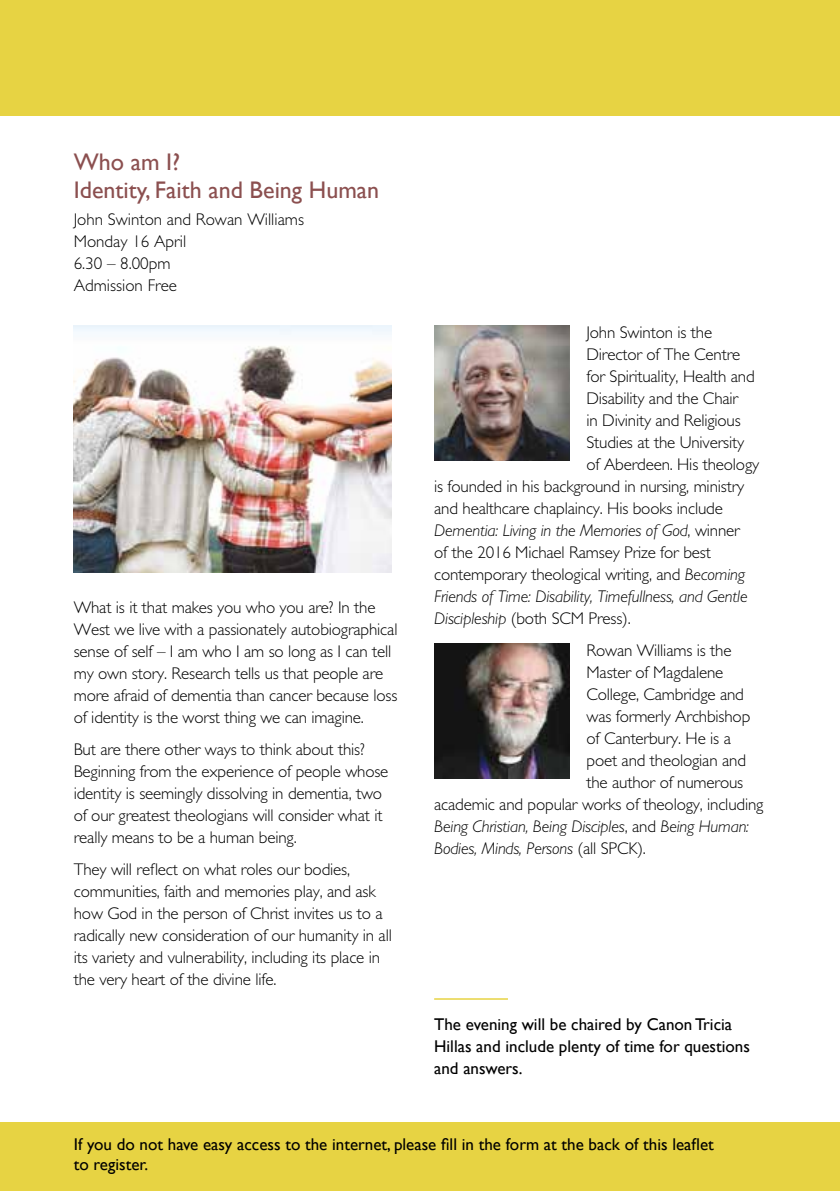
<style>
.page{position:relative;width:840px;height:1191px;background:#fff}
.page>*{position:absolute;margin:0;border:0;box-sizing:border-box;transform-origin:0 0}
.t1{font:24px/28px "Gill Sans";color:#8b4f4f}
.t2{font:300 17px/22px "M Gill Sans";letter-spacing:-.01em;color:#000}
.t3{font:17px/22px "Gill Sans";color:#000}
.t4{font:italic 300 17px "M Gill Sans";letter-spacing:-.01em;color:#000}
.s1{font-style:normal}
.s2{font-style:italic}
</style>
<div class="page">
<div style="left:0;top:0;width:839px;height:116px;background:#e7d343"></div>
<div style="left:0;top:1123px;width:839px;height:68px;background:#e7d343"></div>
<img style="left:434px;top:325px;width:135px;height:135px">
<img style="left:434px;top:643px;width:135px;height:136px">
<hr style="left:434px;top:998px;width:73px;height:1px;background:#e7d343">
<img style="left:74px;top:325px;width:317px;height:248px">
<h1 class="t1" style="left:74px;top:147px;width:307px">Who am I?<br>Identity, Faith and Being Human</h1>
<p class="t2" style="left:74px;top:209px;width:232px">John Swinton and Rowan Williams<br>Monday 16 April<br>6.30 – 8.00pm<br>Admission Free</p>
<p class="t2" style="left:74px;top:597px;width:325px">What is it that makes you who you are? In the West we live with a passionately autobiographical sense of self – I am who I am so long as I can tell my own story. Research tells us that people are more afraid of dementia than cancer because loss of identity is the worst thing we can imagine.</p>
<p class="t2" style="left:74px;top:738px;width:316px">But are there other ways to think about this?<br>Beginning from the experience of people whose identity is seemingly dissolving in dementia, two of our greatest theologians will consider what it really means to be a human being.</p>
<p class="t2" style="left:74px;top:858px;width:319px">They will reflect on what roles our bodies, communities, faith and memories play, and ask how God in the person of Christ invites us to a radically new consideration of our humanity in all its variety and vulnerability, including its place in the very heart of the divine life.</p>
<p class="t2" style="left:586px;top:322px;width:127px">John Swinton is the</p>
<p class="t2" style="left:586px;top:344px;width:155px">Director of The Centre</p>
<p class="t2" style="left:586px;top:366px;width:170px">for Spirituality, Health and</p>
<p class="t2" style="left:586px;top:388px;width:153px">Disability and the Chair</p>
<p class="t2" style="left:586px;top:410px;width:156px">in Divinity and Religious</p>
<p class="t2" style="left:586px;top:432px;width:159px">Studies at the University</p>
<p class="t2" style="left:586px;top:454px;width:174px">of Aberdeen. His theology</p>
<p class="t2" style="left:434px;top:476px;width:311px">is founded in his background in nursing, ministry</p>
<p class="t2" style="left:434px;top:498px;width:290px">and healthcare chaplaincy. His books include</p>
<p class="t4" style="left:434px;top:521px;width:307px">Dementia: Living in the Memories of God<span class="s1">, winner</span></p>
<p class="t2" style="left:434px;top:542px;width:278px">of the 2016 Michael Ramsey Prize for best</p>
<p class="t2" style="left:434px;top:564px;width:312px">contemporary theological writing, and <span class="s2">Becoming</span></p>
<p class="t4" style="left:434px;top:587px;width:315px">Friends of Time: Disability, Timefullness, and Gentle</p>
<p class="t2" style="left:434px;top:608px;width:198px"><span class="s2">Discipleship</span> (both SCM Press).</p>
<p class="t2" style="left:586px;top:639px;width:146px">Rowan Williams is the</p>
<p class="t2" style="left:586px;top:661px;width:138px">Master of Magdalene</p>
<p class="t2" style="left:586px;top:683px;width:159px">College, Cambridge and</p>
<p class="t2" style="left:586px;top:705px;width:165px">was formerly Archbishop</p>
<p class="t2" style="left:586px;top:727px;width:146px">of Canterbury. He is a</p>
<p class="t2" style="left:586px;top:749px;width:161px">poet and theologian and</p>
<p class="t2" style="left:586px;top:771px;width:158px">the author of numerous</p>
<p class="t2" style="left:434px;top:793px;width:330px">academic and popular works of theology, including</p>
<p class="t4" style="left:434px;top:817px;width:316px">Being Christian, Being Disciples<span class="s1">, and</span> Being Human:</p>
<p class="t4" style="left:434px;top:839px;width:213px">Bodies, Minds, Persons <span class="s1">(all SPCK).</span></p>
<p class="t3" style="left:434px;top:1012px;width:317px">The evening will be chaired by Canon Tricia<br>Hillas and include plenty of time for questions and answers.</p>
<p class="t3" style="left:74px;top:1133px;width:641px;line-height:20px">If you do not have easy access to the internet, please fill in the form at the back of this leaflet to register.</p>
</div>
